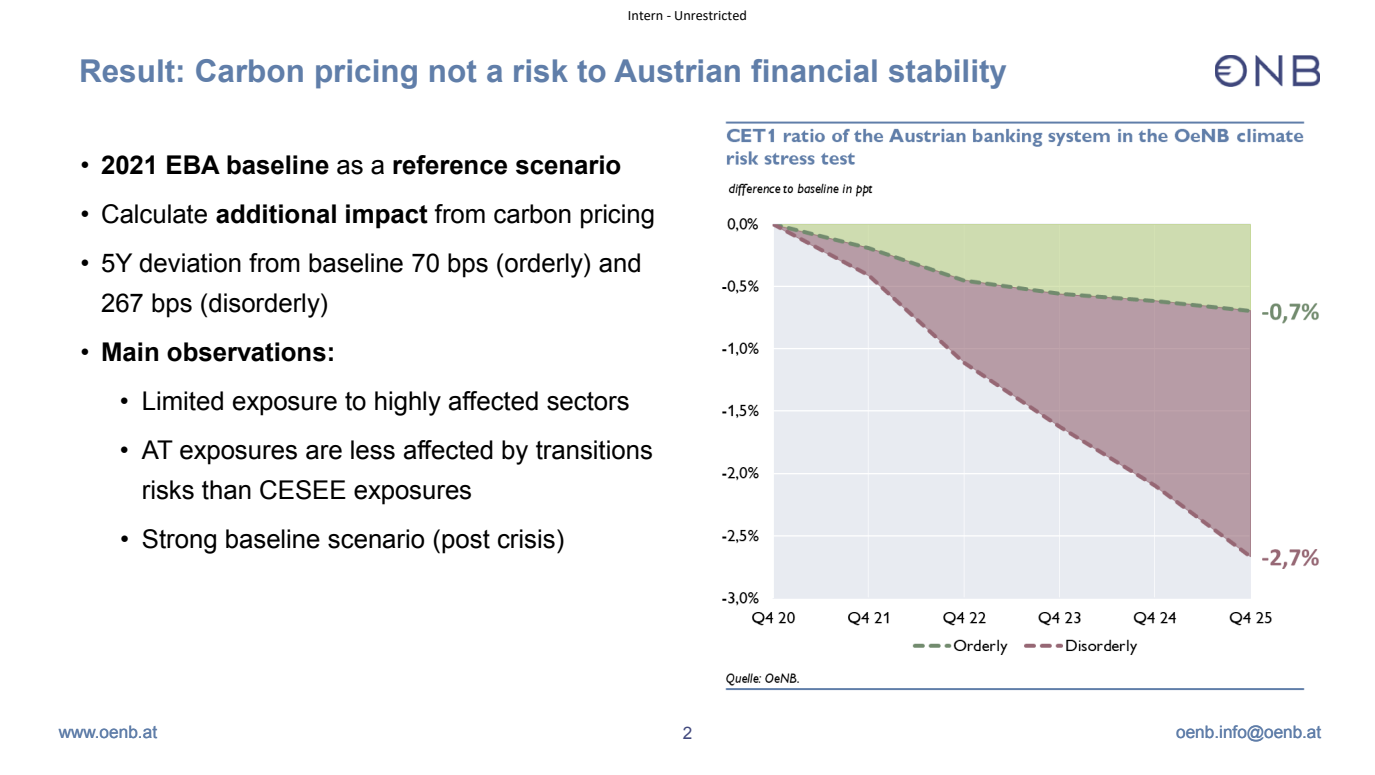
<style>
.page{position:relative;width:1375px;height:775px;background:#fff}
.page>*{position:absolute;margin:0;border:0;box-sizing:border-box;transform-origin:0 0}
.t1{font:700 31.5px "Arial";color:#607ea9}
.t2{font:700 25.88px "Arial";color:#000}
.t3{font:25.88px "Arial";color:#000}
.t4{font:25.75px/40.2px "Arial";color:#000}
.t5{font:700 25.75px "Arial";color:#000}
.t6{font:17.25px "Arial";letter-spacing:.005em;color:#607ea9}
.t7{font:17.25px "Arial";color:#434a7e}
.t8{font:14.25px "Calibri";color:#000}
.s1{font-weight:400}
.s2{font-weight:700}
</style>
<div class="page">
<img style="left:1215px;top:55px;width:105px;height:31px">
<img style="left:722px;top:121px;width:597px;height:570px">
<p class="t8" style="left:628px;top:5px;width:121px">Intern - Unrestricted</p>
<p class="t1" style="left:79px;top:50px;width:930px">Result: Carbon pricing not a risk to Austrian financial stability</p>
<p class="t2" style="left:81px;top:148px;width:542px"><span class="s1">•</span> 2021 EBA baseline <span class="s1">as a</span> reference scenario</p>
<p class="t4" style="left:81px;top:194px;width:576px">• Calculate <span class="s2">additional impact</span> from carbon pricing</p>
<p class="t4" style="left:101px;top:243px;width:542px;text-indent:-20px">• 5Y deviation from baseline 70 bps (orderly) and<br>267 bps (disorderly)</p>
<p class="t5" style="left:81px;top:335px;width:256px"><span class="s1">•</span> Main observations:</p>
<p class="t4" style="left:120px;top:381px;width:511px">• Limited exposure to highly affected sectors</p>
<p class="t4" style="left:120px;top:429px;width:534px">• AT exposures are less affected by transitions</p>
<p class="t3" style="left:142px;top:473px;width:332px">risks than CESEE exposures</p>
<p class="t4" style="left:120px;top:519px;width:446px">• Strong baseline scenario (post crisis)</p>
<p class="t6" style="left:59px;top:721px;width:100px">www.oenb.at</p>
<p class="t6" style="left:1176px;top:721px;width:147px">oenb.info@oenb.at</p>
<p class="t7" style="left:683px;top:722px;width:11px">2</p>
</div>
